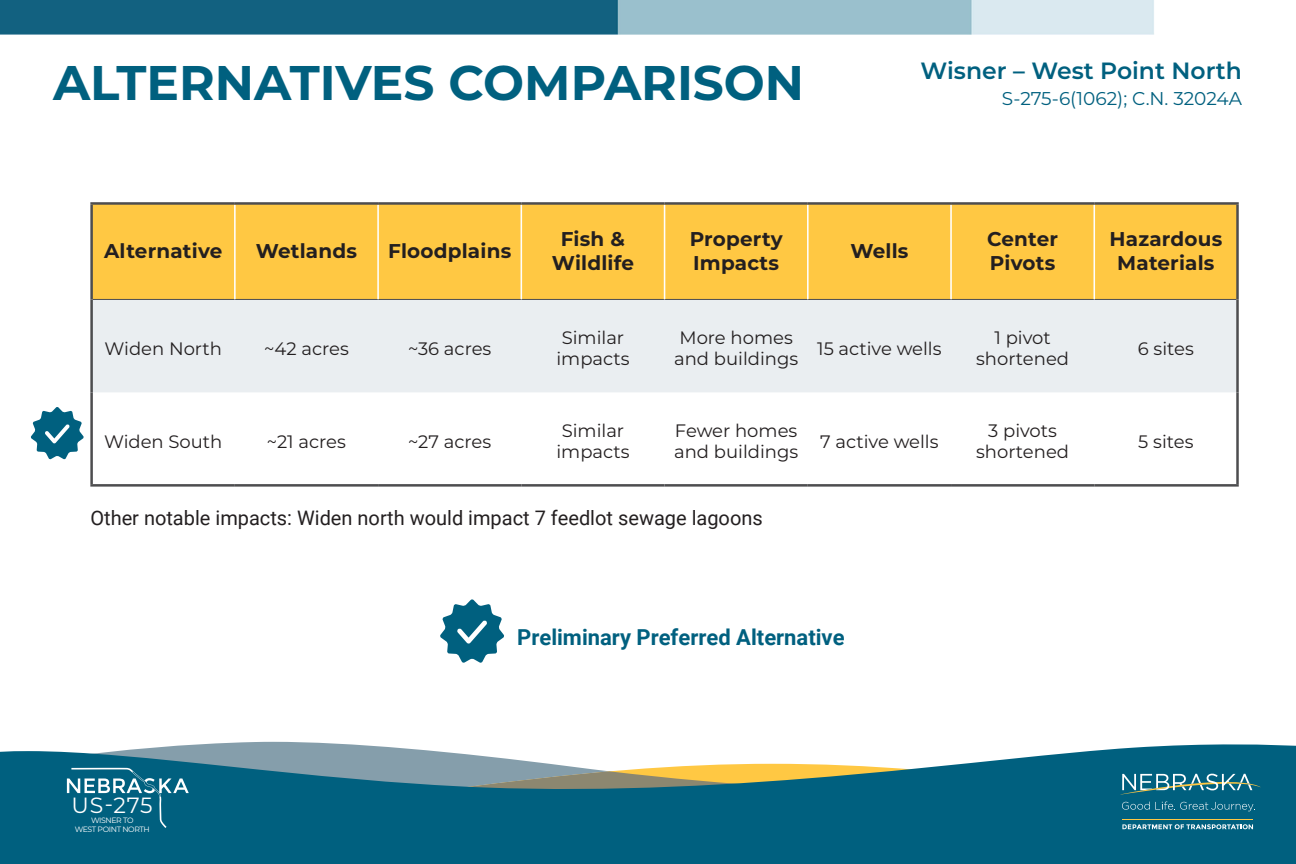
<style>
.page{position:relative;width:1296px;height:864px;background:#fff}
.page>*{position:absolute;margin:0;border:0;box-sizing:border-box;transform-origin:0 0}
.t1{font:700 48.6px "Montserrat";color:#00607f}
.t2{font:600 23.5px "Montserrat";color:#00607f}
.body{font:700 22px "Roboto";color:#00607f}
.t3{font:22px "Montserrat";color:#fff}
.body-2{font:20px "Roboto";color:#231f20}
.Table_Subhead{font:700 19.95px/23.9px "Montserrat";letter-spacing:.01em;color:#231f20;text-align:center}
.t4{font:18.5px "Montserrat";letter-spacing:-.005em;color:#00607f}
.table_body{font:18px/21.6px "Montserrat";color:#231f20}
.t5{font:7.75px/8.8px "Montserrat";letter-spacing:-.05em;color:#fff;text-align:center}
</style>
<div class="page">
<svg style="left:0;top:743px;width:1296px;height:121px;background:#2e798e"></svg>
<img style="left:0;top:0;width:1154px;height:34px">
<svg style="left:1122px;top:802px;width:133px;height:9px"></svg>
<svg style="left:1120px;top:774px;width:140px;height:21px;background:#408494"></svg>
<hr style="left:1122px;top:819px;width:131px;height:1px;background:#ffc843">
<svg style="left:1122px;top:824px;width:131px;height:5px"></svg>
<svg style="left:67px;top:768px;width:122px;height:60px;background:#1e738e"></svg>
<svg style="left:440px;top:599px;width:64px;height:64px"></svg>
<div style="left:93px;top:205px;width:1143px;height:94px;background:#ffc843"></div>
<div style="left:93px;top:300px;width:1143px;height:92px;background:#eaeef1"></div>
<hr style="left:93px;top:299px;width:142px;height:1px;background:#4d4d4f">
<hr style="left:235px;top:299px;width:143px;height:1px;background:#4d4d4f">
<hr style="left:378px;top:299px;width:143px;height:1px;background:#4d4d4f">
<hr style="left:521px;top:299px;width:144px;height:1px;background:#4d4d4f">
<hr style="left:665px;top:299px;width:143px;height:1px;background:#4d4d4f">
<hr style="left:808px;top:299px;width:143px;height:1px;background:#4d4d4f">
<hr style="left:951px;top:299px;width:143px;height:1px;background:#4d4d4f">
<hr style="left:1094px;top:299px;width:142px;height:1px;background:#4d4d4f">
<hr style="left:234px;top:205px;width:2px;height:94px;background:#fff">
<hr style="left:377px;top:205px;width:2px;height:94px;background:#fff">
<hr style="left:521px;top:205px;width:1px;height:94px;background:#fff">
<hr style="left:664px;top:205px;width:1px;height:94px;background:#fff">
<hr style="left:807px;top:205px;width:2px;height:94px;background:#fff">
<hr style="left:950px;top:205px;width:2px;height:94px;background:#fff">
<hr style="left:1094px;top:205px;width:1px;height:94px;background:#fff">
<hr style="left:90px;top:202px;width:145px;height:3px;background:#4d4d4f">
<hr style="left:90px;top:205px;width:3px;height:94px;background:#4d4d4f">
<hr style="left:235px;top:202px;width:143px;height:3px;background:#4d4d4f">
<hr style="left:378px;top:202px;width:143px;height:3px;background:#4d4d4f">
<hr style="left:521px;top:202px;width:144px;height:3px;background:#4d4d4f">
<hr style="left:665px;top:202px;width:143px;height:3px;background:#4d4d4f">
<hr style="left:808px;top:202px;width:143px;height:3px;background:#4d4d4f">
<hr style="left:951px;top:202px;width:143px;height:3px;background:#4d4d4f">
<hr style="left:1094px;top:202px;width:145px;height:3px;background:#4d4d4f">
<hr style="left:1236px;top:205px;width:3px;height:94px;background:#4d4d4f">
<hr style="left:90px;top:299px;width:3px;height:93px;background:#4d4d4f">
<hr style="left:1236px;top:299px;width:3px;height:93px;background:#4d4d4f">
<hr style="left:90px;top:392px;width:3px;height:92px;background:#4d4d4f">
<hr style="left:1236px;top:392px;width:3px;height:92px;background:#4d4d4f">
<hr style="left:90px;top:484px;width:145px;height:3px;background:#4d4d4f">
<hr style="left:235px;top:484px;width:143px;height:3px;background:#4d4d4f">
<hr style="left:378px;top:484px;width:143px;height:3px;background:#4d4d4f">
<hr style="left:521px;top:484px;width:144px;height:3px;background:#4d4d4f">
<hr style="left:665px;top:484px;width:143px;height:3px;background:#4d4d4f">
<hr style="left:808px;top:484px;width:143px;height:3px;background:#4d4d4f">
<hr style="left:951px;top:484px;width:143px;height:3px;background:#4d4d4f">
<hr style="left:1094px;top:484px;width:145px;height:3px;background:#4d4d4f">
<svg style="left:31px;top:407px;width:53px;height:52px"></svg>
<p class="t1" style="left:53px;top:48px;width:753px">ALTERNATIVES COMPARISON</p>
<h2 class="t2" style="left:921px;top:54px;width:323px">Wisner – West Point North</h2>
<p class="t4" style="left:1002px;top:86px;width:242px">S-275-6(1062); C.N. 32024A</p>
<p class="Table_Subhead" style="left:104px;top:238px;width:120px">Alternative</p>
<p class="Table_Subhead" style="left:256px;top:238px;width:103px">Wetlands</p>
<p class="Table_Subhead" style="left:388px;top:238px;width:125px">Floodplains</p>
<p class="Table_Subhead" style="left:552px;top:226px;width:84px">Fish &amp;<br>Wildlife</p>
<p class="Table_Subhead" style="left:690px;top:226px;width:94px;text-align:left">Property<br>Impacts</p>
<p class="Table_Subhead" style="left:850px;top:238px;width:60px">Wells</p>
<p class="Table_Subhead" style="left:987px;top:226px;width:73px;text-align:left">Center<br>Pivots</p>
<p class="Table_Subhead" style="left:1110px;top:226px;width:114px">Hazardous<br>Materials</p>
<p class="table_body" style="left:105px;top:337px;width:119px">Widen North</p>
<p class="table_body" style="left:264px;top:337px;width:86px">~42 acres</p>
<p class="table_body" style="left:408px;top:337px;width:85px">~36 acres</p>
<p class="table_body" style="left:556px;top:326px;width:75px">Similar impacts</p>
<p class="table_body" style="left:674px;top:326px;width:126px;text-align:center">More homes and buildings</p>
<p class="table_body" style="left:817px;top:337px;width:126px">15 active wells</p>
<p class="table_body" style="left:976px;top:326px;width:94px;text-align:center">1 pivot shortened</p>
<p class="table_body" style="left:1138px;top:337px;width:57px">6 sites</p>
<p class="table_body" style="left:104px;top:430px;width:120px">Widen South</p>
<p class="table_body" style="left:267px;top:430px;width:81px">~21 acres</p>
<p class="table_body" style="left:408px;top:430px;width:85px">~27 acres</p>
<p class="table_body" style="left:556px;top:419px;width:75px">Similar impacts</p>
<p class="table_body" style="left:674px;top:419px;width:126px">Fewer homes and buildings</p>
<p class="table_body" style="left:820px;top:430px;width:120px">7 active wells</p>
<p class="table_body" style="left:976px;top:419px;width:94px;text-align:center">3 pivots shortened</p>
<p class="table_body" style="left:1138px;top:430px;width:57px">5 sites</p>
<p class="body-2" style="left:90px;top:504px;width:674px">Other notable impacts: Widen north would impact 7 feedlot sewage lagoons</p>
<p class="t3" style="left:72px;top:790px;width:83px">US-275</p>
<p class="t5" style="left:75px;top:816px;width:77px">WISNER TO<br>WEST POINT NORTH</p>
<p class="body" style="left:517px;top:621px;width:329px">Preliminary Preferred Alternative</p>
</div>
